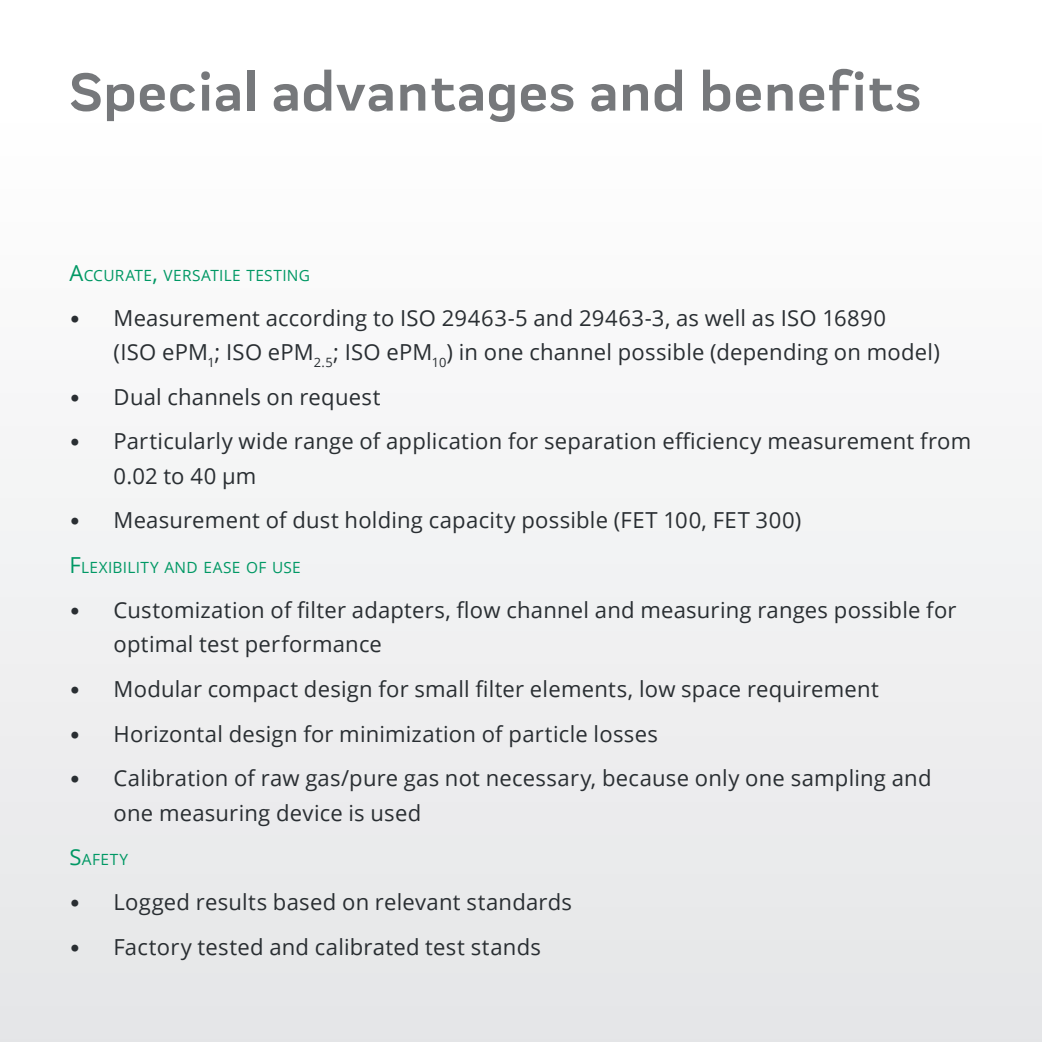
<style>
.page{position:relative;width:1042px;height:1042px;background:#fff}
.page>*{position:absolute;margin:0;border:0;box-sizing:border-box;transform-origin:0 0}
.Einf__Abs{font:700 55.12px "Praktika";letter-spacing:.02em;color:#76787b}
.t1{font:22.05px/34.3px "Open Sans";letter-spacing:.01em;color:#292e32}
.Einf__Abs-2{font:15.4px "Open Sans";letter-spacing:.02em;color:#009864}
.s1{font-size:22.05px}
.s2{font-family:"Calibri"}
</style>
<div class="page">
<div style="left:0;top:0;width:1042px;height:1042px;background:linear-gradient(to right,#f3f3f4,#f3f3f4)"></div>
<p class="Einf__Abs" style="left:69px;top:49px;width:853px">Special advantages and benefits</p>
<p class="Einf__Abs-2" style="left:69px;top:265px;width:242px"><span class="s1">A</span>CCURATE<span class="s1">,</span> VERSATILE TESTING</p>
<p class="t1" style="left:114px;top:300px;width:828px;text-indent:-44px"><span class="s2">•</span> Measurement according to ISO 29463-5 and 29463-3, as well as ISO 16890<br>(ISO ePM<sub>1</sub>; ISO ePM<sub>2.5</sub>; ISO ePM<sub>10</sub>) in one channel possible (depending on model)</p>
<p class="t1" style="left:69px;top:379px;width:313px"><span class="s2">•</span> Dual channels on request</p>
<p class="t1" style="left:114px;top:424px;width:859px;text-indent:-44px"><span class="s2">•</span> Particularly wide range of application for separation efficiency measurement from<br>0.02 to 40 µm</p>
<p class="t1" style="left:69px;top:503px;width:733px"><span class="s2">•</span> Measurement of dust holding capacity possible (FET 100, FET 300)</p>
<p class="Einf__Abs-2" style="left:69px;top:557px;width:233px"><span class="s1">F</span>LEXIBILITY AND EASE OF USE</p>
<p class="t1" style="left:114px;top:592px;width:844px;text-indent:-44px"><span class="s2">•</span> Customization of filter adapters, flow channel and measuring ranges possible for optimal test performance</p>
<p class="t1" style="left:69px;top:671px;width:811px"><span class="s2">•</span> Modular compact design for small filter elements, low space requirement</p>
<p class="t1" style="left:69px;top:716px;width:590px"><span class="s2">•</span> Horizontal design for minimization of particle losses</p>
<p class="t1" style="left:114px;top:760px;width:819px;text-indent:-44px"><span class="s2">•</span> Calibration of raw gas/pure gas not necessary, because only one sampling and one measuring device is used</p>
<p class="Einf__Abs-2" style="left:69px;top:849px;width:60px"><span class="s1">S</span>AF ETY</p>
<p class="t1" style="left:69px;top:884px;width:504px"><span class="s2">•</span> Logged results based on relevant standards</p>
<p class="t1" style="left:69px;top:929px;width:473px"><span class="s2">•</span> Factory tested and calibrated test stands</p>
</div>
